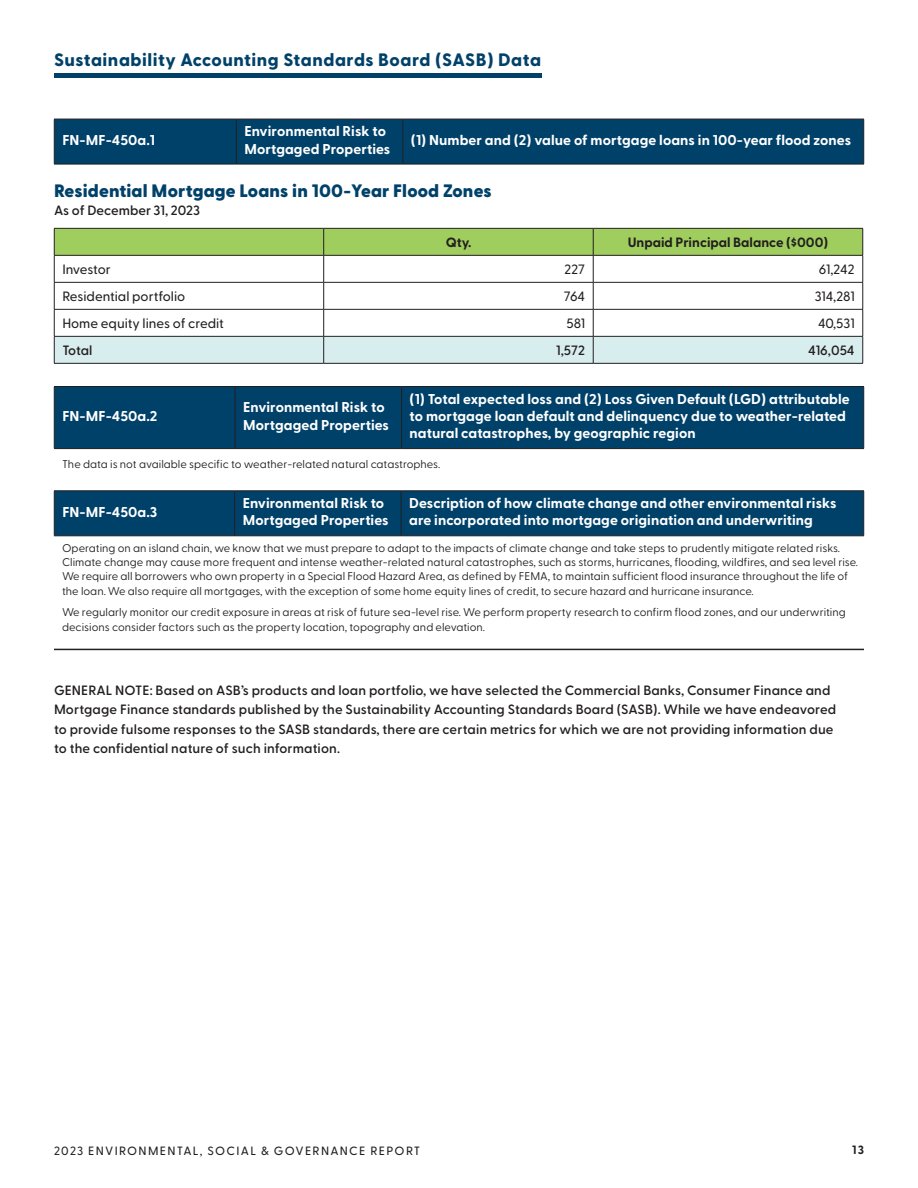
<style>
.page{position:relative;width:918px;height:1188px;background:#fff}
.page>*{position:absolute;margin:0;border:0;box-sizing:border-box;transform-origin:0 0}
.t1{font:800 18px "Greycliff CF";letter-spacing:.03em;color:#00416a}
.Chart_Header{font:800 18px "Greycliff CF";letter-spacing:.01em;color:#00416a}
.Chart_Header-bold{font:700 14.25px/17.2px "Greycliff CF";letter-spacing:.005em;color:#fff}
.Body_Copy{font:600 13.5px/19.5px "Greycliff CF";letter-spacing:.01em;color:#231f20}
.Chart_Body{font:500 13.5px "Greycliff CF";color:#231f20}
.Chart_Body-2{font:700 13.5px "Greycliff CF";color:#231f20}
.Table_Copy{font:600 13.5px "Greycliff CF";color:#231f20}
.Chart_Body-3{font:600 13.5px "Greycliff CF";color:#231f20}
.t2{font:500 12px "Greycliff CF";letter-spacing:.11em;color:#231f20}
.t3{font:700 12px "Greycliff CF";color:#231f20}
.Disclosure{font:11.25px/14.2px "Greycliff CF";color:#231f20}
</style>
<div class="page">
<div style="left:55px;top:120px;width:808px;height:44px;background:#00416a"></div>
<hr style="left:54px;top:119px;width:182px;height:1px;background:#231f20">
<hr style="left:54px;top:119px;width:1px;height:45px;background:#231f20">
<hr style="left:236px;top:119px;width:167px;height:1px;background:#231f20">
<hr style="left:236px;top:119px;width:1px;height:45px;background:#231f20">
<hr style="left:403px;top:119px;width:461px;height:1px;background:#231f20">
<hr style="left:403px;top:119px;width:1px;height:45px;background:#231f20">
<hr style="left:863px;top:119px;width:1px;height:45px;background:#231f20">
<hr style="left:54px;top:164px;width:182px;height:1px;background:#231f20">
<hr style="left:236px;top:164px;width:167px;height:1px;background:#231f20">
<hr style="left:403px;top:164px;width:461px;height:1px;background:#231f20">
<svg style="left:54px;top:228px;width:809px;height:135px"></svg>
<hr style="left:54px;top:363px;width:270px;height:1px;background:#231f20">
<hr style="left:324px;top:363px;width:269px;height:1px;background:#231f20">
<hr style="left:593px;top:363px;width:270px;height:1px;background:#231f20">
<div style="left:55px;top:387px;width:808px;height:61px;background:#00416a"></div>
<hr style="left:54px;top:386px;width:181px;height:1px;background:#231f20">
<hr style="left:54px;top:387px;width:1px;height:61px;background:#231f20">
<hr style="left:235px;top:386px;width:167px;height:1px;background:#231f20">
<hr style="left:235px;top:387px;width:1px;height:61px;background:#231f20">
<hr style="left:402px;top:386px;width:462px;height:1px;background:#231f20">
<hr style="left:401px;top:387px;width:1px;height:61px;background:#231f20">
<hr style="left:863px;top:387px;width:1px;height:61px;background:#231f20">
<hr style="left:54px;top:448px;width:181px;height:1px;background:#231f20">
<hr style="left:235px;top:448px;width:167px;height:1px;background:#231f20">
<hr style="left:402px;top:448px;width:462px;height:1px;background:#231f20">
<div style="left:55px;top:492px;width:808px;height:44px;background:#00416a"></div>
<hr style="left:54px;top:491px;width:181px;height:1px;background:#231f20">
<hr style="left:54px;top:491px;width:1px;height:45px;background:#231f20">
<hr style="left:235px;top:491px;width:166px;height:1px;background:#231f20">
<hr style="left:234px;top:491px;width:1px;height:45px;background:#231f20">
<hr style="left:401px;top:491px;width:463px;height:1px;background:#231f20">
<hr style="left:401px;top:491px;width:1px;height:45px;background:#231f20">
<hr style="left:863px;top:491px;width:1px;height:45px;background:#231f20">
<hr style="left:54px;top:536px;width:181px;height:1px;background:#231f20">
<hr style="left:235px;top:536px;width:166px;height:1px;background:#231f20">
<hr style="left:401px;top:536px;width:463px;height:1px;background:#231f20">
<hr style="left:54px;top:649px;width:810px;height:1px;background:#231f20">
<div style="left:54px;top:73px;width:487px;height:5px;background:#00416a"></div>
<p class="t1" style="left:54px;top:46px;width:489px">Sustainability Accounting Standards Board (SASB) Data</p>
<p class="Chart_Header-bold" style="left:62px;top:131px;width:94px">FN-MF-450a.1</p>
<p class="Chart_Header-bold" style="left:244px;top:122px;width:147px">Environmental Risk to<br>Mortgaged Properties</p>
<p class="Chart_Header-bold" style="left:411px;top:131px;width:442px">(1) Number and (2) value of mortgage loans in 100-year flood zones</p>
<p class="Chart_Header" style="left:54px;top:177px;width:439px">Residential Mortgage Loans in 100-Year Flood Zones</p>
<p class="Table_Copy" style="left:54px;top:200px;width:148px">As of December 31, 2023</p>
<p class="Chart_Body-2" style="left:446px;top:232px;width:27px">Qty.</p>
<p class="Chart_Body-2" style="left:628px;top:232px;width:202px">Unpaid Principal Balance ($000)</p>
<p class="Chart_Body" style="left:62px;top:259px;width:50px">Investor</p>
<p class="Chart_Body" style="left:565px;top:259px;width:22px">227</p>
<p class="Chart_Body" style="left:819px;top:259px;width:37px">61,242</p>
<p class="Chart_Body" style="left:62px;top:286px;width:124px">Residential portfolio</p>
<p class="Chart_Body" style="left:564px;top:286px;width:23px">764</p>
<p class="Chart_Body" style="left:815px;top:286px;width:41px">314,281</p>
<p class="Chart_Body" style="left:62px;top:313px;width:163px">Home equity lines of credit</p>
<p class="Chart_Body" style="left:566px;top:313px;width:20px">581</p>
<p class="Chart_Body" style="left:818px;top:313px;width:38px">40,531</p>
<p class="Chart_Body-3" style="left:62px;top:340px;width:32px">Total</p>
<p class="Chart_Body-3" style="left:556px;top:340px;width:30px">1,572</p>
<p class="Chart_Body-3" style="left:808px;top:340px;width:48px">416,054</p>
<p class="Chart_Header-bold" style="left:62px;top:407px;width:97px">FN-MF-450a.2</p>
<p class="Chart_Header-bold" style="left:243px;top:398px;width:147px">Environmental Risk to<br>Mortgaged Properties</p>
<p class="Chart_Header-bold" style="left:410px;top:389px;width:442px">(1) Total expected loss and (2) Loss Given Default (LGD) attributable to mortgage loan default and delinquency due to weather-related natural catastrophes, by geographic region</p>
<p class="Disclosure" style="left:62px;top:456px;width:380px">The data is not available specific to weather-related natural catastrophes.</p>
<p class="Chart_Header-bold" style="left:62px;top:502px;width:97px">FN-MF-450a.3</p>
<p class="Chart_Header-bold" style="left:243px;top:494px;width:147px">Environmental Risk to<br>Mortgaged Properties</p>
<p class="Chart_Header-bold" style="left:409px;top:494px;width:429px">Description of how climate change and other environmental risks are incorporated into mortgage origination and underwriting</p>
<p class="Disclosure" style="left:62px;top:540px;width:797px">Operating on an island chain, we know that we must prepare to adapt to the impacts of climate change and take steps to prudently mitigate related risks.<br>Climate change may cause more frequent and intense weather-related natural catastrophes, such as storms, hurricanes, flooding, wildfires, and sea level rise.<br>We require all borrowers who own property in a Special Flood Hazard Area, as defined by FEMA, to maintain sufficient flood insurance throughout the life of the loan. We also require all mortgages, with the exception of some home equity lines of credit, to secure hazard and hurricane insurance.</p>
<p class="Disclosure" style="left:62px;top:605px;width:785px">We regularly monitor our credit exposure in areas at risk of future sea-level rise. We perform property research to confirm flood zones, and our underwriting decisions consider factors such as the property location, topography and elevation.</p>
<p class="Body_Copy" style="left:54px;top:679px;width:784px">GENERAL NOTE: Based on ASB’s products and loan portfolio, we have selected the Commercial Banks, Consumer Finance and Mortgage Finance standards published by the Sustainability Accounting Standards Board (SASB). While we have endeavored to provide fulsome responses to the SASB standards, there are certain metrics for which we are not providing information due to the confidential nature of such information.</p>
<p class="t2" style="left:54px;top:1141px;width:368px">2023 ENVIRONMENTAL, SOCIAL &amp; GOVERNANCE REPORT</p>
<p class="t3" style="left:852px;top:1141px;width:13px">13</p>
</div>
